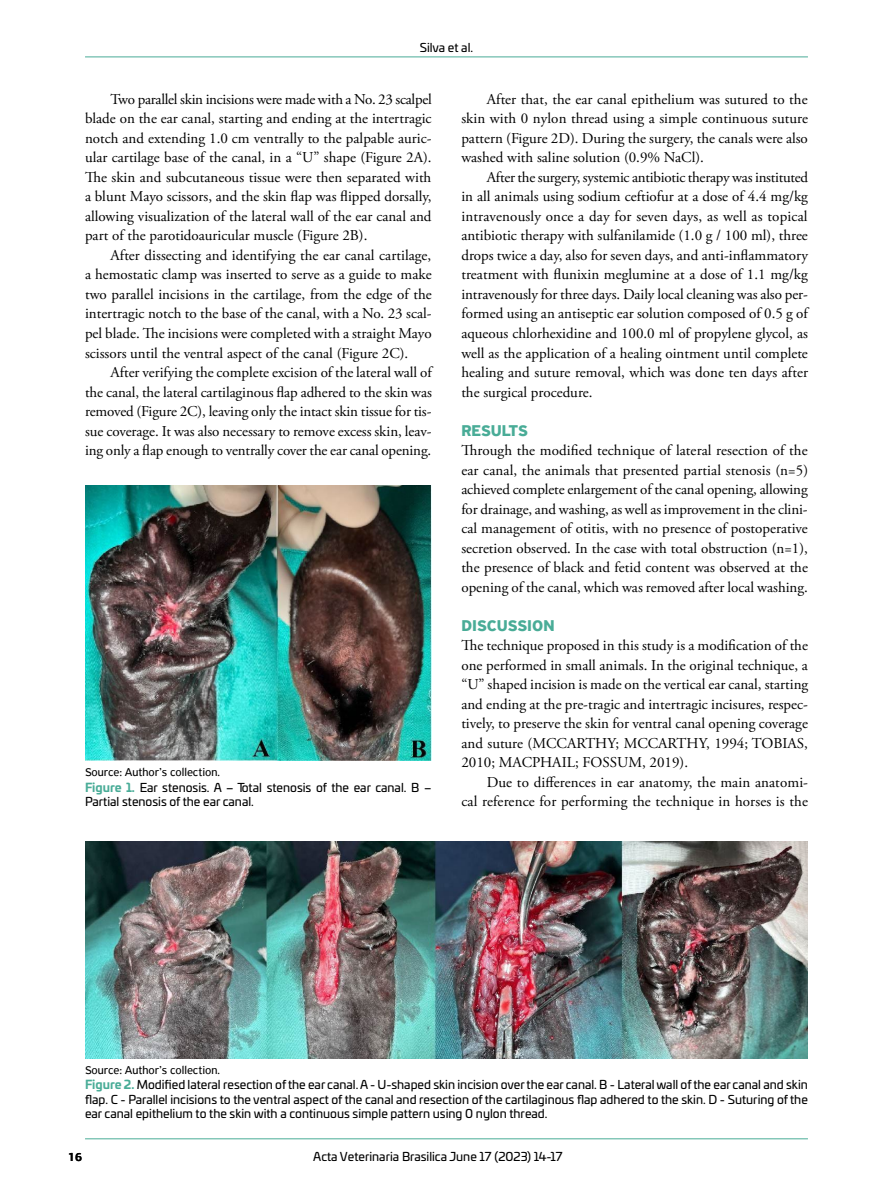
<style>
.page{position:relative;width:893px;height:1191px;background:#fff}
.page>*{position:absolute;margin:0;border:0;box-sizing:border-box;transform-origin:0 0}
.t1{font:700 16.5px "PF Highway Sans Pro";color:#49ac97}
.t2{font:15px/19.5px "Adobe Garamond Pro";color:#000;text-align:justify}
.t3{font:12px/14.4px "Univia Pro";color:#000}
.t4{font:12px "PF Highway Sans Pro";color:#000}
.t5{font:700 12px "PF Agora Sans Pro";color:#000}
.s1{font-weight:700;color:#49ac97}
</style>
<div class="page">
<hr style="left:85px;top:57px;width:723px;height:1px;background:#49ac97">
<hr style="left:85px;top:1138px;width:723px;height:1px;background:#49ac97">
<img style="left:85px;top:485px;width:347px;height:275px">
<img style="left:85px;top:841px;width:723px;height:217px">
<p class="t3" style="left:420px;top:39px;width:55px">Silva et al.</p>
<p class="t2" style="left:85px;top:90px;width:348px;text-indent:26px">Two parallel skin incisions were made with a No. 23 scalpel blade on the ear canal, starting and ending at the intertragic notch and extending 1.0 cm ventrally to the palpable auric&shy;ular cartilage base of the canal, in a “U” shape (Figure 2A).<br>The skin and subcutaneous tissue were then separated with a blunt Mayo scissors, and the skin flap was flipped dorsally, allowing visualization of the lateral wall of the ear canal and part of the parotidoauricular muscle (Figure 2B).</p>
<p class="t2" style="left:85px;top:246px;width:348px;text-indent:26px">After dissecting and identifying the ear canal cartilage, a hemostatic clamp was inserted to serve as a guide to make two parallel incisions in the cartilage, from the edge of the intertragic notch to the base of the canal, with a No. 23 scal&shy;pel blade. The incisions were completed with a straight Mayo scissors until the ventral aspect of the canal (Figure 2C).</p>
<p class="t2" style="left:85px;top:363px;width:348px;text-indent:26px">After verifying the complete excision of the lateral wall of the canal, the lateral cartilaginous flap adhered to the skin was removed (Figure 2C), leaving only the intact skin tissue for tis&shy;sue coverage. It was also necessary to remove excess skin, leav&shy;ing only a flap enough to ventrally cover the ear canal opening.</p>
<p class="t4" style="left:85px;top:765px;width:137px">Source: Author’s collection.</p>
<p class="t3" style="left:85px;top:779px;width:348px"><span class="s1">Figure 1.</span> Ear stenosis. A – Total stenosis of the ear canal. B –<br>Partial stenosis of the ear canal.</p>
<p class="t2" style="left:461px;top:90px;width:348px;text-indent:26px">After that, the ear canal epithelium was sutured to the skin with 0 nylon thread using a simple continuous suture pattern (Figure 2D). During the surgery, the canals were also washed with saline solution (0.9% NaCl).</p>
<p class="t2" style="left:461px;top:168px;width:348px;text-indent:26px">After the surgery, systemic antibiotic therapy was instituted in all animals using sodium ceftiofur at a dose of 4.4 mg/kg intravenously once a day for seven days, as well as topical antibiotic therapy with sulfanilamide (1.0 g / 100 ml), three drops twice a day, also for seven days, and anti-inflammatory treatment with flunixin meglumine at a dose of 1.1 mg/kg intravenously for three days. Daily local cleaning was also per&shy;formed using an antiseptic ear solution composed of 0.5 g of aqueous chlorhexidine and 100.0 ml of propylene glycol, as well as the application of a healing ointment until complete healing and suture removal, which was done ten days after the surgical procedure.</p>
<p class="t1" style="left:461px;top:420px;width:68px">RESULTS</p>
<p class="t2" style="left:461px;top:441px;width:348px">Through the modified technique of lateral resection of the ear canal, the animals that presented partial stenosis (n=5) achieved complete enlargement of the canal opening, allowing for drainage, and washing, as well as improvement in the clini&shy;cal management of otitis, with no presence of postoperative secretion observed. In the case with total obstruction (n=1), the presence of black and fetid content was observed at the opening of the canal, which was removed after local washing.</p>
<p class="t1" style="left:461px;top:615px;width:95px">DISCUSSION</p>
<p class="t2" style="left:461px;top:636px;width:348px">The technique proposed in this study is a modification of the one performed in small animals. In the original technique, a “U” shaped incision is made on the vertical ear canal, starting and ending at the pre-tragic and intertragic incisures, respec&shy;tively, to preserve the skin for ventral canal opening coverage and suture (MCCARTHY; MCCARTHY, 1994; TOBIAS, 2010; MACPHAIL; FOSSUM, 2019).</p>
<p class="t2" style="left:461px;top:772px;width:348px;text-align:right">Due to differences in ear anatomy, the main anatomi-<br>cal reference for performing the technique in horses is the</p>
<p class="t4" style="left:85px;top:1062px;width:137px">Source: Author’s collection.</p>
<p class="t3" style="left:85px;top:1077px;width:724px;text-align:justify"><span class="s1">Figure 2.</span> Modified lateral resection of the ear canal. A - U-shaped skin incision over the ear canal. B - Lateral wall of the ear canal and skin flap. C - Parallel incisions to the ventral aspect of the canal and resection of the cartilaginous flap adhered to the skin. D - Suturing of the ear canal epithelium to the skin with a continuous simple pattern using 0 nylon thread.</p>
<p class="t5" style="left:68px;top:1148px;width:16px">16</p>
<p class="t3" style="left:313px;top:1148px;width:251px">Acta Veterinaria Brasilica June 17 (2023) 14-17</p>
</div>
